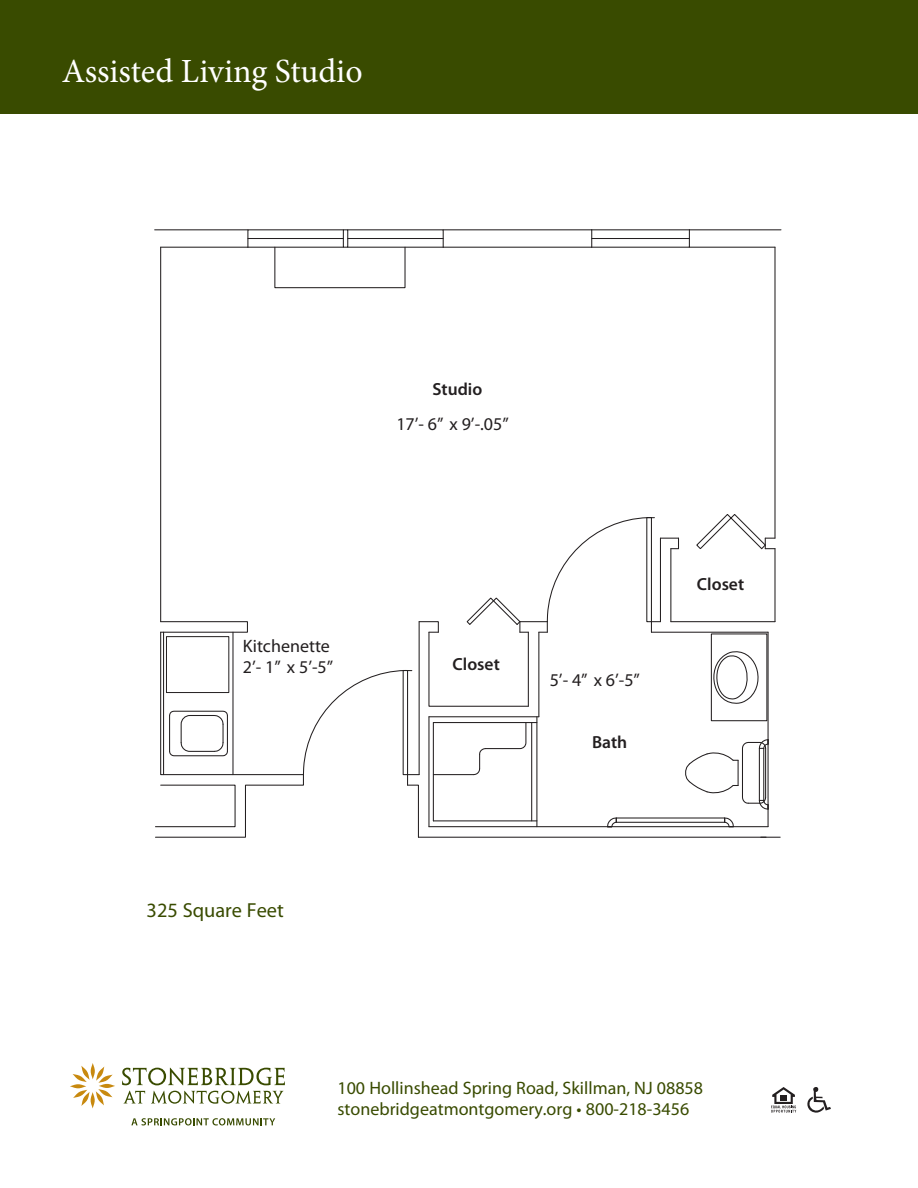
<style>
.page{position:relative;width:918px;height:1188px;background:#fff}
.page>*{position:absolute;margin:0;border:0;box-sizing:border-box;transform-origin:0 0}
.t1{font:33.9px "Minion Pro";letter-spacing:-.005em;color:#fff}
.t2{font:20.4px "Myriad Pro";color:#394b00}
.t3{font:18px/21.8px "Myriad Pro";color:#394b00}
.t4{font:18px/21.6px "Myriad Pro";color:#231f20}
.t5{font:600 17.55px "Myriad Pro";color:#231f20}
</style>
<div class="page">
<div style="left:0;top:0;width:918px;height:114px;background:#394b00"></div>
<svg style="left:90px;top:1063px;width:5px;height:16px"></svg>
<svg style="left:73px;top:1066px;width:17px;height:16px"></svg>
<svg style="left:70px;top:1084px;width:16px;height:5px"></svg>
<svg style="left:73px;top:1090px;width:17px;height:16px"></svg>
<svg style="left:90px;top:1092px;width:5px;height:16px"></svg>
<svg style="left:96px;top:1089px;width:17px;height:16px"></svg>
<svg style="left:99px;top:1084px;width:16px;height:4px"></svg>
<svg style="left:96px;top:1067px;width:17px;height:16px"></svg>
<svg style="left:131px;top:1118px;width:144px;height:7px"></svg>
<svg style="left:124px;top:1091px;width:21px;height:13px"></svg>
<svg style="left:151px;top:1091px;width:132px;height:13px"></svg>
<svg style="left:122px;top:1068px;width:163px;height:17px"></svg>
<svg style="left:771px;top:1087px;width:25px;height:26px"></svg>
<svg style="left:807px;top:1087px;width:24px;height:26px"></svg>
<hr style="left:443px;top:247px;width:149px;height:1px;background:#231f20">
<hr style="left:443px;top:229px;width:149px;height:1px;background:#231f20">
<hr style="left:160px;top:247px;width:1px;height:375px;background:#231f20">
<hr style="left:429px;top:826px;width:339px;height:1px;background:#231f20">
<hr style="left:418px;top:837px;width:362px;height:1px;background:#231f20">
<hr style="left:768px;top:632px;width:1px;height:195px;background:#231f20">
<svg style="left:723px;top:817px;width:12px;height:11px"></svg>
<div style="left:616px;top:817px;width:109px;height:6px;border:1px solid #231f20"></div>
<hr style="left:774px;top:549px;width:2px;height:73px;background:#231f20">
<div style="left:711px;top:633px;width:56px;height:88px;border:1px solid #231f20"></div>
<svg style="left:710px;top:646px;width:57px;height:60px"></svg>
<hr style="left:651px;top:632px;width:117px;height:1px;background:#231f20">
<svg style="left:685px;top:739px;width:84px;height:71px"></svg>
<hr style="left:671px;top:621px;width:104px;height:1px;background:#231f20">
<hr style="left:774px;top:247px;width:2px;height:291px;background:#231f20">
<svg style="left:696px;top:513px;width:79px;height:37px"></svg>
<svg style="left:155px;top:517px;width:524px;height:321px"></svg>
<div style="left:274px;top:247px;width:132px;height:41px;border:1px solid #231f20"></div>
<hr style="left:155px;top:229px;width:93px;height:1px;background:#231f20">
<hr style="left:161px;top:247px;width:87px;height:1px;background:#231f20">
<hr style="left:689px;top:247px;width:86px;height:1px;background:#231f20">
<hr style="left:689px;top:229px;width:92px;height:1px;background:#231f20">
<svg style="left:247px;top:229px;width:197px;height:19px"></svg>
<svg style="left:591px;top:229px;width:99px;height:19px"></svg>
<div style="left:166px;top:636px;width:63px;height:57px;border:1px solid #231f20"></div>
<h1 class="t1" style="left:62px;top:48px;width:302px">Assisted Living Studio</h1>
<p class="t4" style="left:243px;top:635px;width:92px">Kitchenette<br>2’- 1” x 5’-5”</p>
<p class="t2" style="left:147px;top:897px;width:139px">325 Square Feet</p>
<p class="t5" style="left:433px;top:378px;width:51px">Studio</p>
<p class="t4" style="left:396px;top:413px;width:114px">17’- 6” x 9’-.05”</p>
<p class="t5" style="left:453px;top:653px;width:49px">Closet</p>
<p class="t4" style="left:550px;top:669px;width:92px">5’- 4” x 6’-5”</p>
<p class="t5" style="left:592px;top:731px;width:37px">Bath</p>
<p class="t5" style="left:697px;top:573px;width:49px">Closet</p>
<p class="t3" style="left:338px;top:1076px;width:367px">100 Hollinshead Spring Road, Skillman, NJ 08858 stonebridgeatmontgomery.org • 800-218-3456</p>
</div>
